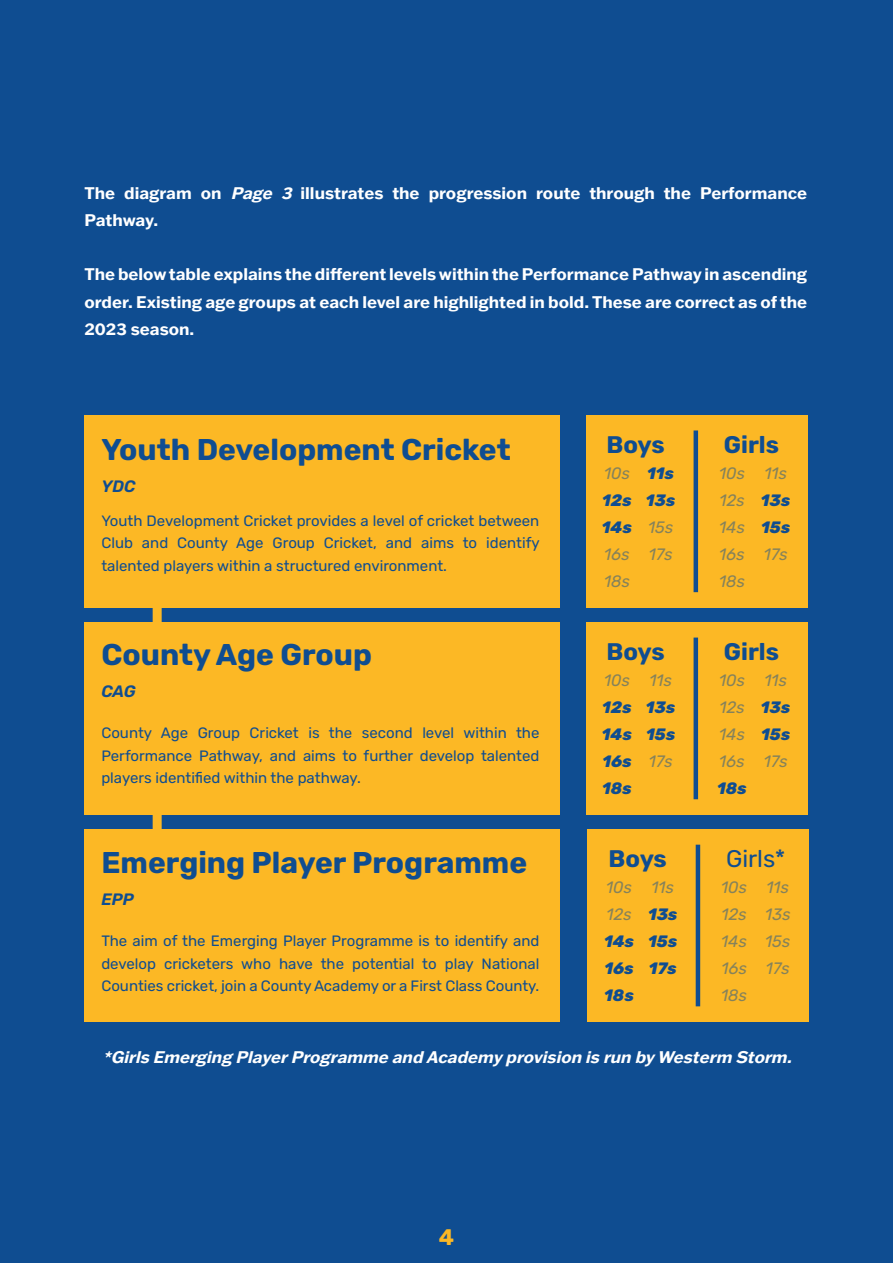
<style>
.page{position:relative;width:893px;height:1263px;background:#0f4d91}
.page>*{position:absolute;margin:0;border:0;box-sizing:border-box;transform-origin:0 0}
.Sub_Head_White{font:700 30px "Rubik";color:#0f4d91}
.Sub_Head_White-2{font:700 24px "Rubik";color:#0f4d91}
.Sub_Head_White-3{font:24px "Rubik";color:#0f4d91}
.t1{font:700 22.5px "Rubik";color:#fcb825}
.Body_Text_Black{font:700 16.5px/27px "Franklin Gothic ATF";color:#fff}
.Body_Text_White_Bold{font:italic 16.5px "Rubik";color:#0f4d91}
.Body_Text_Black-2{font:italic 700 16.5px "Franklin Gothic ATF";color:#fff}
.Body_Text_White_Bold-2{font:italic 800 16.5px "Rubik";color:#0f4d91}
.Body_Text_White_Bold-3{font:italic 600 16.5px "Rubik";color:#0f4d91}
.Body_Text_White{font:15px/22.5px "Rubik";color:#0f4d91;text-align:justify}
.s1{font-style:italic}
</style>
<div class="page">
<div style="left:153px;top:415px;width:9px;height:606px;background:#fcb825"></div>
<div style="left:587px;top:829px;width:221px;height:192px;background:#fcb825"></div>
<hr style="left:696px;top:845px;width:4px;height:161px;background:#0f4d91">
<div style="left:84px;top:829px;width:476px;height:192px;background:#fcb825"></div>
<div style="left:586px;top:622px;width:221px;height:192px;background:#fcb825"></div>
<hr style="left:694px;top:637px;width:4px;height:162px;background:#0f4d91">
<div style="left:84px;top:622px;width:476px;height:192px;background:#fcb825"></div>
<div style="left:586px;top:415px;width:221px;height:192px;background:#fcb825"></div>
<hr style="left:694px;top:430px;width:4px;height:162px;background:#0f4d91">
<div style="left:84px;top:415px;width:476px;height:192px;background:#fcb825"></div>
<p class="Body_Text_Black" style="left:84px;top:180px;width:724px">The diagram on <span class="s1">Page 3</span> illustrates the progression route through the Performance<br>Pathway.</p>
<p class="Body_Text_Black" style="left:84px;top:261px;width:724px;text-align:justify">The below table explains the different levels within the Performance Pathway in ascending order. Existing age groups at each level are highlighted in bold. These are correct as of the 2023 season.</p>
<p class="Sub_Head_White" style="left:101px;top:432px;width:411px">Youth Development Cricket</p>
<p class="Body_Text_White_Bold-3" style="left:101px;top:478px;width:36px">YDC</p>
<p class="Body_Text_White" style="left:101px;top:510px;width:440px">Youth Development Cricket provides a level of cricket between Club and County Age Group Cricket, and aims to identify talented players within a structured environment.</p>
<p class="Sub_Head_White" style="left:101px;top:637px;width:272px">County Age Group</p>
<p class="Body_Text_White_Bold-3" style="left:101px;top:682px;width:36px">CAG</p>
<p class="Body_Text_White" style="left:101px;top:722px;width:439px">County Age Group Cricket is the second level within the Performance Pathway, and aims to further develop talented players identified within the pathway.</p>
<p class="Sub_Head_White" style="left:101px;top:845px;width:427px">Emerging Player Programme</p>
<p class="Body_Text_White_Bold-3" style="left:101px;top:890px;width:34px">EPP</p>
<p class="Body_Text_White" style="left:101px;top:930px;width:439px">The aim of the Emerging Player Programme is to identify and develop cricketers who have the potential to play National Counties cricket, join a County Academy or a First Class County.</p>
<p class="Sub_Head_White-2" style="left:606px;top:431px;width:60px">Boys</p>
<p class="Body_Text_White_Bold" style="left:604px;top:464px;width:27px">10s</p>
<p class="Body_Text_White_Bold-2" style="left:602px;top:491px;width:31px">12s</p>
<p class="Body_Text_White_Bold-2" style="left:602px;top:518px;width:32px">14s</p>
<p class="Body_Text_White_Bold" style="left:604px;top:545px;width:27px">16s</p>
<p class="Body_Text_White_Bold" style="left:604px;top:572px;width:27px">18s</p>
<p class="Body_Text_White_Bold-2" style="left:647px;top:464px;width:28px">11s</p>
<p class="Body_Text_White_Bold-2" style="left:646px;top:491px;width:31px">13s</p>
<p class="Body_Text_White_Bold" style="left:648px;top:518px;width:27px">15s</p>
<p class="Body_Text_White_Bold" style="left:649px;top:545px;width:25px">17s</p>
<p class="Sub_Head_White-2" style="left:606px;top:638px;width:60px">Boys</p>
<p class="Body_Text_White_Bold" style="left:604px;top:671px;width:27px">10s</p>
<p class="Body_Text_White_Bold-2" style="left:602px;top:698px;width:31px">12s</p>
<p class="Body_Text_White_Bold-2" style="left:602px;top:725px;width:32px">14s</p>
<p class="Body_Text_White_Bold-2" style="left:602px;top:752px;width:31px">16s</p>
<p class="Body_Text_White_Bold-2" style="left:602px;top:779px;width:31px">18s</p>
<p class="Body_Text_White_Bold" style="left:649px;top:671px;width:24px">11s</p>
<p class="Body_Text_White_Bold-2" style="left:646px;top:698px;width:31px">13s</p>
<p class="Body_Text_White_Bold-2" style="left:646px;top:725px;width:31px">15s</p>
<p class="Body_Text_White_Bold" style="left:649px;top:752px;width:25px">17s</p>
<p class="Sub_Head_White-2" style="left:609px;top:845px;width:60px">Boys</p>
<p class="Body_Text_White_Bold" style="left:606px;top:878px;width:27px">10s</p>
<p class="Body_Text_White_Bold" style="left:606px;top:905px;width:27px">12s</p>
<p class="Body_Text_White_Bold-2" style="left:604px;top:932px;width:32px">14s</p>
<p class="Body_Text_White_Bold-2" style="left:604px;top:959px;width:31px">16s</p>
<p class="Body_Text_White_Bold-2" style="left:604px;top:986px;width:31px">18s</p>
<p class="Body_Text_White_Bold" style="left:651px;top:878px;width:24px">11s</p>
<p class="Body_Text_White_Bold-2" style="left:648px;top:905px;width:31px">13s</p>
<p class="Body_Text_White_Bold-2" style="left:648px;top:932px;width:31px">15s</p>
<p class="Body_Text_White_Bold-2" style="left:649px;top:959px;width:29px">17s</p>
<p class="Sub_Head_White-2" style="left:724px;top:431px;width:57px">Girls</p>
<p class="Body_Text_White_Bold" style="left:719px;top:464px;width:27px">10s</p>
<p class="Body_Text_White_Bold" style="left:719px;top:491px;width:27px">12s</p>
<p class="Body_Text_White_Bold" style="left:719px;top:518px;width:27px">14s</p>
<p class="Body_Text_White_Bold" style="left:719px;top:545px;width:27px">16s</p>
<p class="Body_Text_White_Bold" style="left:719px;top:572px;width:27px">18s</p>
<p class="Body_Text_White_Bold" style="left:764px;top:464px;width:24px">11s</p>
<p class="Body_Text_White_Bold-2" style="left:761px;top:491px;width:31px">13s</p>
<p class="Body_Text_White_Bold-2" style="left:761px;top:518px;width:31px">15s</p>
<p class="Body_Text_White_Bold" style="left:764px;top:545px;width:25px">17s</p>
<p class="Sub_Head_White-2" style="left:724px;top:638px;width:57px">Girls</p>
<p class="Body_Text_White_Bold" style="left:719px;top:671px;width:27px">10s</p>
<p class="Body_Text_White_Bold" style="left:719px;top:698px;width:27px">12s</p>
<p class="Body_Text_White_Bold" style="left:719px;top:725px;width:27px">14s</p>
<p class="Body_Text_White_Bold" style="left:719px;top:752px;width:27px">16s</p>
<p class="Body_Text_White_Bold-2" style="left:717px;top:779px;width:31px">18s</p>
<p class="Body_Text_White_Bold" style="left:764px;top:671px;width:24px">11s</p>
<p class="Body_Text_White_Bold-2" style="left:761px;top:698px;width:31px">13s</p>
<p class="Body_Text_White_Bold-2" style="left:761px;top:725px;width:31px">15s</p>
<p class="Body_Text_White_Bold" style="left:764px;top:752px;width:25px">17s</p>
<p class="Sub_Head_White-3" style="left:726px;top:845px;width:61px">Girls*</p>
<p class="Body_Text_White_Bold" style="left:721px;top:878px;width:27px">10s</p>
<p class="Body_Text_White_Bold" style="left:721px;top:905px;width:27px">12s</p>
<p class="Body_Text_White_Bold" style="left:721px;top:932px;width:27px">14s</p>
<p class="Body_Text_White_Bold" style="left:721px;top:959px;width:27px">16s</p>
<p class="Body_Text_White_Bold" style="left:721px;top:986px;width:27px">18s</p>
<p class="Body_Text_White_Bold" style="left:767px;top:878px;width:24px">11s</p>
<p class="Body_Text_White_Bold" style="left:765px;top:905px;width:27px">13s</p>
<p class="Body_Text_White_Bold" style="left:765px;top:932px;width:27px">15s</p>
<p class="Body_Text_White_Bold" style="left:766px;top:959px;width:25px">17s</p>
<p class="Body_Text_Black-2" style="left:103px;top:1046px;width:695px">*Girls Emerging PlayerProgramme and Academyprovision is run byWesterm Storm.</p>
<p class="t1" style="left:439px;top:1224px;width:17px">4</p>
</div>
